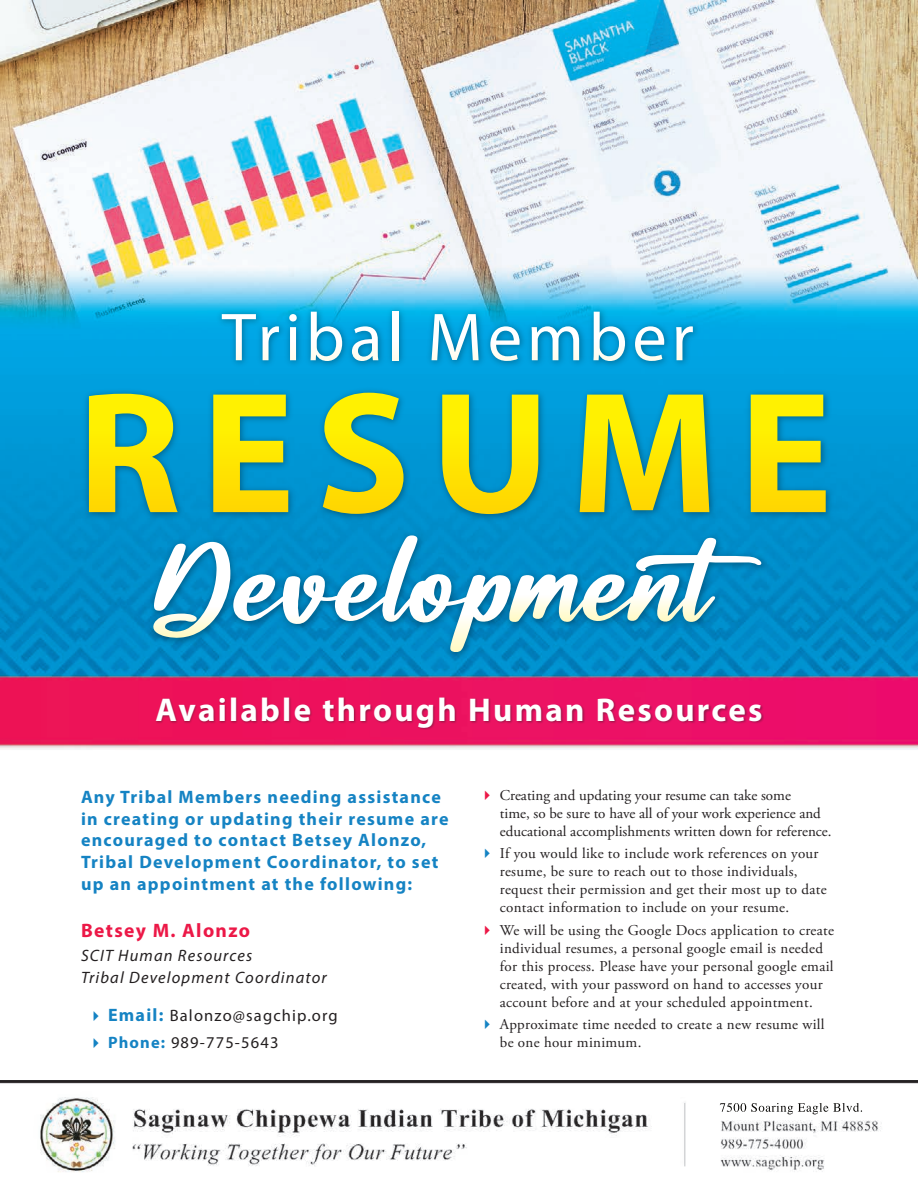
<style>
.page{position:relative;width:918px;height:1188px;background:#fff}
.page>*{position:absolute;margin:0;border:0;box-sizing:border-box;transform-origin:0 0}
.t1{font:700 33px "Myriad Pro";letter-spacing:.07em;color:#fff}
.t2{font:700 19.5px "Myriad Pro";letter-spacing:.07em;color:#ec1847}
.t3{font:700 18px/21.6px "Myriad Pro";letter-spacing:.07em;color:#1583c3}
.t4{font:italic 16.5px "Myriad Pro";letter-spacing:.07em;color:#231f20}
.t5{font:16.5px "Myriad Pro";letter-spacing:.07em;color:#231f20}
.t6{font:15px/18px "Adobe Garamond Pro";letter-spacing:.02em;color:#231f20}
.t7{font:15px/18px "Adobe Garamond Pro";color:#231f20}
.s1{color:#1583c3}
.s2{font-weight:700;font-size:18px;color:#1583c3}
.s3{font-weight:700;color:#1583c3}
.s4{color:#ec1847}
</style>
<div class="page">
<img style="left:0;top:0;width:918px;height:750px">
<img style="left:81px;top:304px;width:756px;height:359px">
<svg style="left:222px;top:314px;width:34px;height:46px"></svg>
<svg style="left:262px;top:326px;width:17px;height:34px"></svg>
<svg style="left:289px;top:314px;width:8px;height:46px"></svg>
<svg style="left:311px;top:312px;width:31px;height:49px"></svg>
<svg style="left:352px;top:326px;width:26px;height:35px"></svg>
<svg style="left:392px;top:312px;width:6px;height:48px"></svg>
<svg style="left:432px;top:314px;width:47px;height:46px"></svg>
<svg style="left:490px;top:326px;width:30px;height:35px"></svg>
<svg style="left:532px;top:326px;width:47px;height:34px"></svg>
<svg style="left:593px;top:312px;width:32px;height:49px"></svg>
<svg style="left:635px;top:326px;width:29px;height:35px"></svg>
<svg style="left:676px;top:326px;width:17px;height:34px"></svg>
<svg style="left:89px;top:394px;width:89px;height:118px;background:#aac942"></svg>
<svg style="left:213px;top:395px;width:75px;height:117px;background:#b0cb3e"></svg>
<svg style="left:323px;top:393px;width:81px;height:121px;background:#8fc058"></svg>
<svg style="left:442px;top:395px;width:96px;height:119px;background:#93c257"></svg>
<svg style="left:580px;top:395px;width:129px;height:117px;background:#a7c844"></svg>
<svg style="left:751px;top:395px;width:75px;height:117px;background:#afca3e"></svg>
<svg style="left:153px;top:536px;width:256px;height:102px"></svg>
<svg style="left:509px;top:538px;width:199px;height:84px"></svg>
<div style="left:156px;top:697px;width:608px;height:33px;background:#231f20;opacity:.4"></div>
<img style="left:0;top:1080px;width:918px;height:92px">
<p class="t1" style="left:156px;top:688px;width:608px">Available through Human Resources</p>
<p class="t3" style="left:81px;top:786px;width:369px">Any Tribal Members needing assistance in creating or updating their resume are encouraged to contact Betsey Alonzo, Tribal Development Coordinator, to set</p>
<p class="t3" style="left:81px;top:872px;width:333px">up an appointment at the following:</p>
<p class="t2" style="left:81px;top:917px;width:171px">Betsey M. Alonzo</p>
<p class="t4" style="left:81px;top:945px;width:173px">SCIT Human Resources</p>
<p class="t4" style="left:81px;top:967px;width:247px">Tribal Development Coordinator</p>
<p class="t5" style="left:88px;top:1005px;width:252px"><span class="s1">✔</span> <span class="s2">Email:</span> Balonzo@sagchip.org</p>
<p class="t5" style="left:88px;top:1032px;width:192px"><span class="s1">✔</span> <span class="s3">Phone:</span> 989-775-5643</p>
<p class="t7" style="left:500px;top:787px;width:333px;text-indent:-20px"><span class="s4">✔</span> Creating and updating your resume can take some<br>time, so be sure to have all of your work experience and educational accomplishments written down for reference.</p>
<p class="t6" style="left:500px;top:845px;width:328px;text-indent:-20px"><span class="s1">✔</span> If you would like to include work references on your resume, be sure to reach out to those individuals, request their permission and get their most up to date contact information to include on your resume.</p>
<p class="t6" style="left:500px;top:922px;width:336px;text-indent:-20px"><span class="s4">✔</span> We will be using the Google Docs application to create individual resumes, a personal google email is needed for this process. Please have your personal google email created, with your password on hand to accesses your account before and at your scheduled appointment.</p>
<p class="t6" style="left:500px;top:1016px;width:326px;text-indent:-20px"><span class="s1">✔</span> Approximate time needed to create a new resume will be one hour minimum.</p>
</div>
